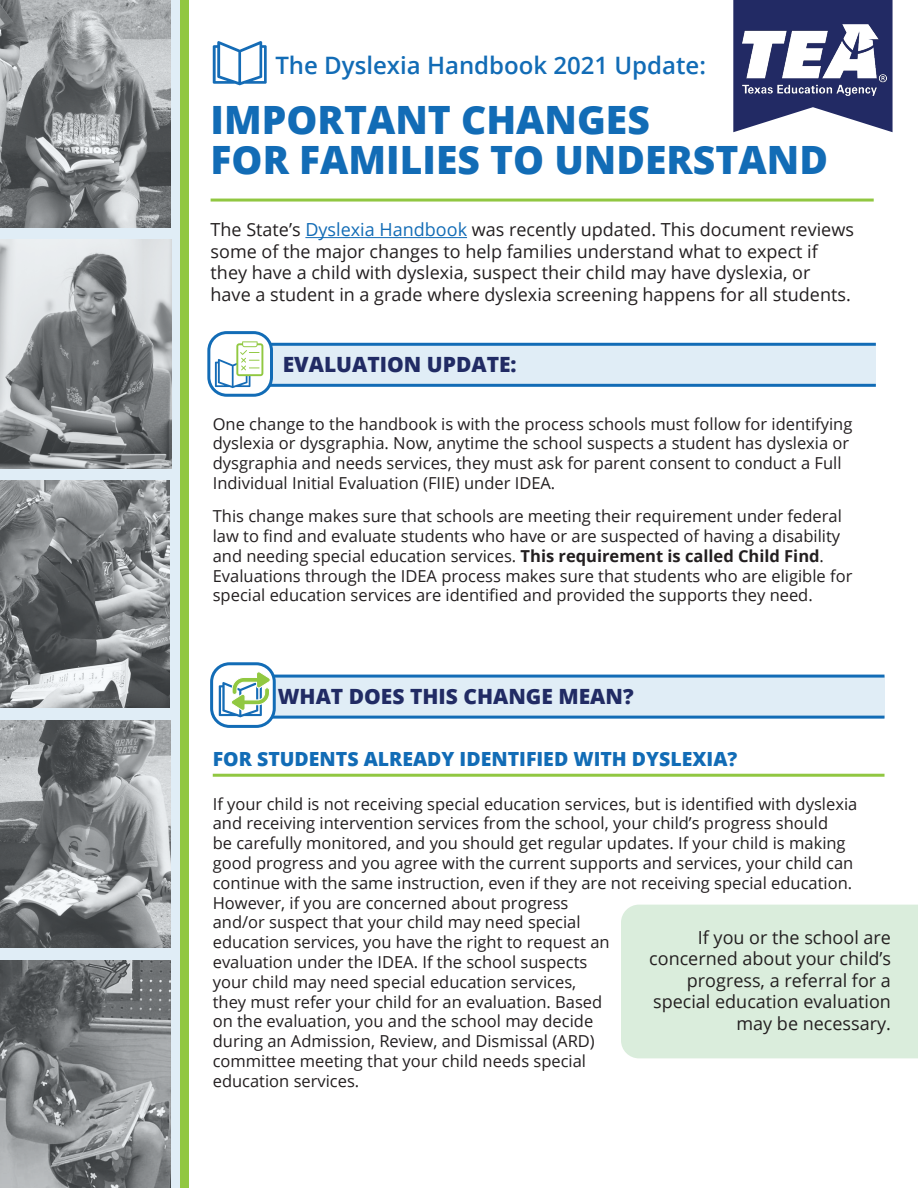
<style>
.page{position:relative;width:918px;height:1188px;background:#fff}
.page>*{position:absolute;margin:0;border:0;box-sizing:border-box;transform-origin:0 0}
.t1{font:800 39px/40.5px "Open Sans";color:#126cb6}
.t2{font:600 24px "Open Sans";color:#126cb6}
.t3{font:800 21px "Open Sans";color:#212b64}
.t4{font:800 19.5px "Open Sans";color:#126cb6}
.t5{font:18px/21.6px "Open Sans";color:#231f20}
.t6{font:16.5px/19.8px "Open Sans";color:#231f20}
.s1{color:#126cb6}
.s2{font-weight:700}
</style>
<div class="page">
<svg style="left:0;top:0;width:181px;height:1188px;fill:#e0edf6"></svg>
<hr style="left:213px;top:774px;width:672px;height:3px;background:#91c741">
<hr style="left:211px;top:199px;width:663px;height:3px;background:#91c741">
<div style="left:181px;top:0;width:8px;height:1188px;background:#91c741"></div>
<hr style="left:305px;top:237px;width:162px;height:1px;background:#126cb6">
<svg style="left:213px;top:41px;width:54px;height:44px"></svg>
<svg style="left:733px;top:0;width:160px;height:132px"></svg>
<img style="left:742px;top:24px;width:145px;height:71px">
<img style="left:0;top:480px;width:170px;height:228px">
<img style="left:0;top:0;width:170px;height:228px">
<img style="left:0;top:960px;width:170px;height:228px">
<img style="left:0;top:720px;width:170px;height:228px">
<img style="left:0;top:239px;width:172px;height:229px">
<div style="left:221px;top:344px;width:655px;height:42px;background:#e0edf6"></div>
<hr style="left:219px;top:343px;width:657px;height:3px;background:#126cb6">
<hr style="left:224px;top:384px;width:652px;height:3px;background:#126cb6">
<svg style="left:209px;top:333px;width:63px;height:62px"></svg>
<div style="left:207px;top:331px;width:66px;height:66px;border:3px solid #126cb6;border-radius:18px"></div>
<svg style="left:215px;top:341px;width:48px;height:47px"></svg>
<div style="left:231px;top:676px;width:654px;height:42px;background:#e0edf6"></div>
<hr style="left:237px;top:675px;width:648px;height:3px;background:#126cb6">
<hr style="left:235px;top:716px;width:650px;height:3px;background:#126cb6">
<div style="left:212px;top:664px;width:62px;height:62px;background:#fff;border-radius:18px"></div>
<div style="left:210px;top:662px;width:66px;height:66px;border:3px solid #126cb6;border-radius:18px"></div>
<svg style="left:219px;top:671px;width:52px;height:46px"></svg>
<div style="left:621px;top:905px;width:297px;height:153px;background:#daeddc"></div>
<h1 class="t2" style="left:275px;top:49px;width:432px">The Dyslexia Handbook 2021 Update:</h1>
<h1 class="t1" style="left:211px;top:97px;width:619px">IMPORTANT CHANGES<br>FOR FAMILIES TO UNDERSTAND</h1>
<p class="t5" style="left:211px;top:218px;width:645px">The State’s <span class="s1">Dyslexia Handbook</span> was recently updated. This document reviews some of the major changes to help families understand what to expect if they have a child with dyslexia, suspect their child may have dyslexia, or have a student in a grade where dyslexia screening happens for all students.</p>
<h2 class="t3" style="left:283px;top:348px;width:235px">EVALUATION UPDATE:</h2>
<p class="t6" style="left:213px;top:413px;width:641px">One change to the handbook is with the process schools must follow for identifying dyslexia or dysgraphia. Now, anytime the school suspects a student has dyslexia or dysgraphia and needs services, they must ask for parent consent to conduct a Full Individual Initial Evaluation (FIIE) under IDEA.</p>
<p class="t6" style="left:213px;top:506px;width:631px">This change makes sure that schools are meeting their requirement under federal</p>
<p class="t6" style="left:213px;top:526px;width:629px">law to find and evaluate students who have or are suspected of having a disability</p>
<p class="t6" style="left:213px;top:546px;width:641px">and needing special education services. <span class="s2">This requirement is called Child Find</span>.<br>Evaluations through the IDEA process makes sure that students who are eligible for</p>
<p class="t6" style="left:213px;top:585px;width:602px">special education services are identified and provided the supports they need.</p>
<h2 class="t3" style="left:278px;top:680px;width:357px">WHAT DOES THIS CHANGE MEAN?</h2>
<h3 class="t4" style="left:213px;top:744px;width:526px">FOR STUDENTS ALREADY IDENTIFIED WITH DYSLEXIA?</h3>
<p class="t6" style="left:213px;top:793px;width:646px">If your child is not receiving special education services, but is identified with dyslexia</p>
<p class="t6" style="left:213px;top:813px;width:642px">and receiving intervention services from the school, your child’s progress should<br>be carefully monitored, and you should get regular updates. If your child is making good progress and you agree with the current supports and services, your child can continue with the same instruction, even if they are not receiving special education.</p>
<p class="t6" style="left:213px;top:892px;width:398px">However, if you are concerned about progress and/or suspect that your child may need special education services, you have the right to request an evaluation under the IDEA. If the school suspects your child may need special education services, they must refer your child for an evaluation. Based on the evaluation, you and the school may decide during an Admission, Review, and Dismissal (ARD) committee meeting that your child needs special</p>
<p class="t5" style="left:649px;top:926px;width:243px;text-align:right">If you or the school are concerned about your child’s progress, a referral for a special education evaluation may be necessary.</p>
<p class="t6" style="left:213px;top:1070px;width:148px">education services.</p>
</div>
